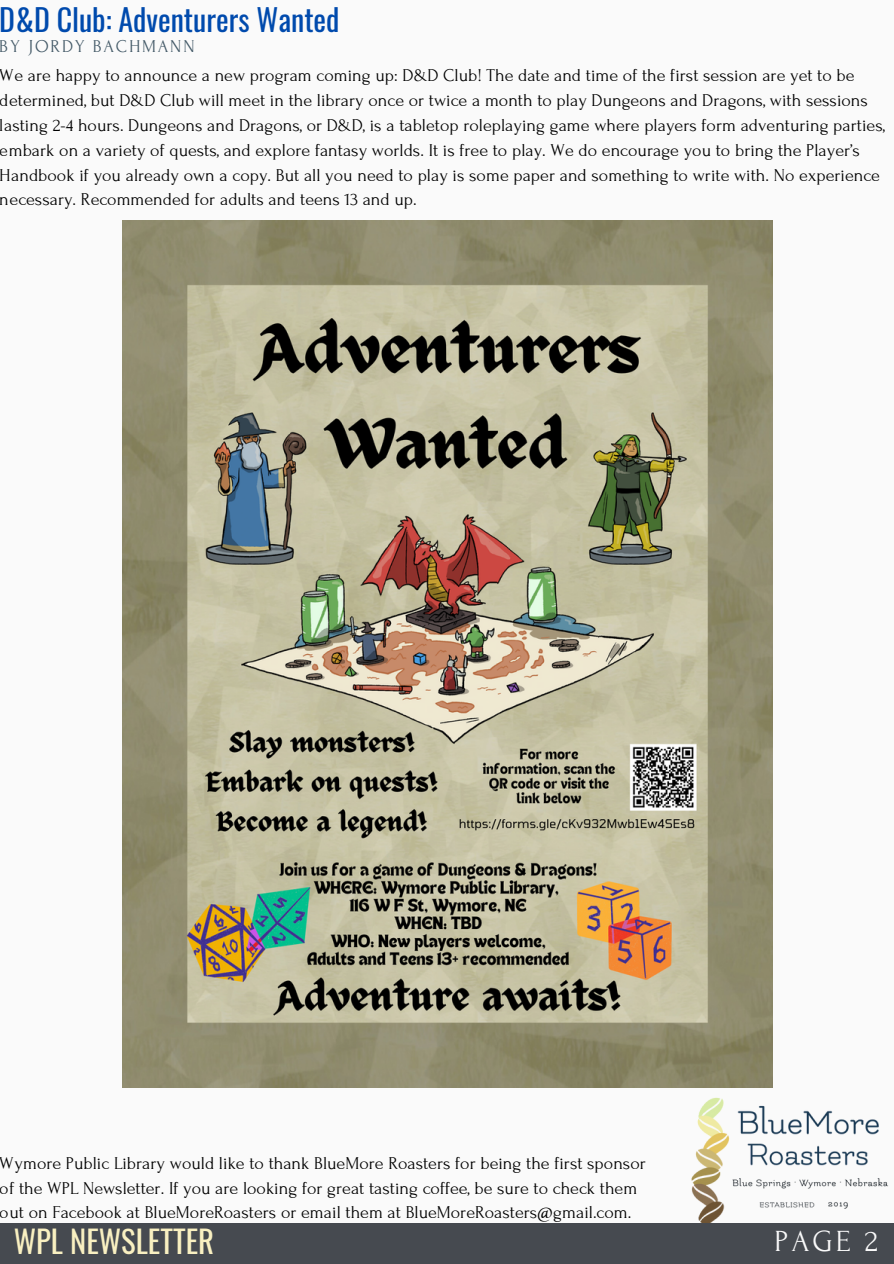
<style>
.page{position:relative;width:894px;height:1264px;background:#fff}
.page>*{position:absolute;margin:0;border:0;box-sizing:border-box;transform-origin:0 0}
.t1{font:30.75px "Oswald";color:#f9f0c1}
.t2{font:30.75px "Forum";color:#fafafa}
.t3{font:30px "Oswald";color:#004aad}
.t4{font:18px/24.8px "Forum";color:#000}
.t5{font:18px "Forum";letter-spacing:.1em;color:#435967}
</style>
<div class="page">
<div style="left:0;top:0;width:893px;height:1263px;background:#fafafa"></div>
<img style="left:122px;top:220px;width:650px;height:867px">
<img style="left:691px;top:1097px;width:197px;height:125px">
<div style="left:0;top:1223px;width:893px;height:40px;background:#464a50"></div>
<h2 class="t3" style="left:0;top:-4px;width:341px">D&amp;D Club: Adventurers Wanted</h2>
<p class="t5" style="left:0;top:36px;width:196px">BY JORDY BACHMANN</p>
<p class="t4" style="left:0;top:64px;width:886px">We are happy to announce a new program coming up: D&amp;D Club! The date and time of the first session are yet to be determined, but D&amp;D Club will meet in the library once or twice a month to play Dungeons and Dragons, with sessions lasting 2-4 hours. Dungeons and Dragons, or D&amp;D, is a tabletop roleplaying game where players form adventuring parties, embark on a variety of quests, and explore fantasy worlds. It is free to play. We do encourage you to bring the Player’s Handbook if you already own a copy. But all you need to play is some paper and something to write with. No experience necessary. Recommended for adults and teens 13 and up.</p>
<p class="t4" style="left:0;top:1150px;width:647px">Wymore Public Library would like to thank BlueMore Roasters for being the first sponsor of the WPL Newsletter. If you are looking for great tasting coffee, be sure to check them out on Facebook at BlueMoreRoasters or email them at BlueMoreRoasters@gmail.com.</p>
<h1 class="t1" style="left:14px;top:1217px;width:202px">WPL NEWSLETTER</h1>
<h1 class="t2" style="left:774px;top:1224px;width:105px">PAGE 2</h1>
</div>
